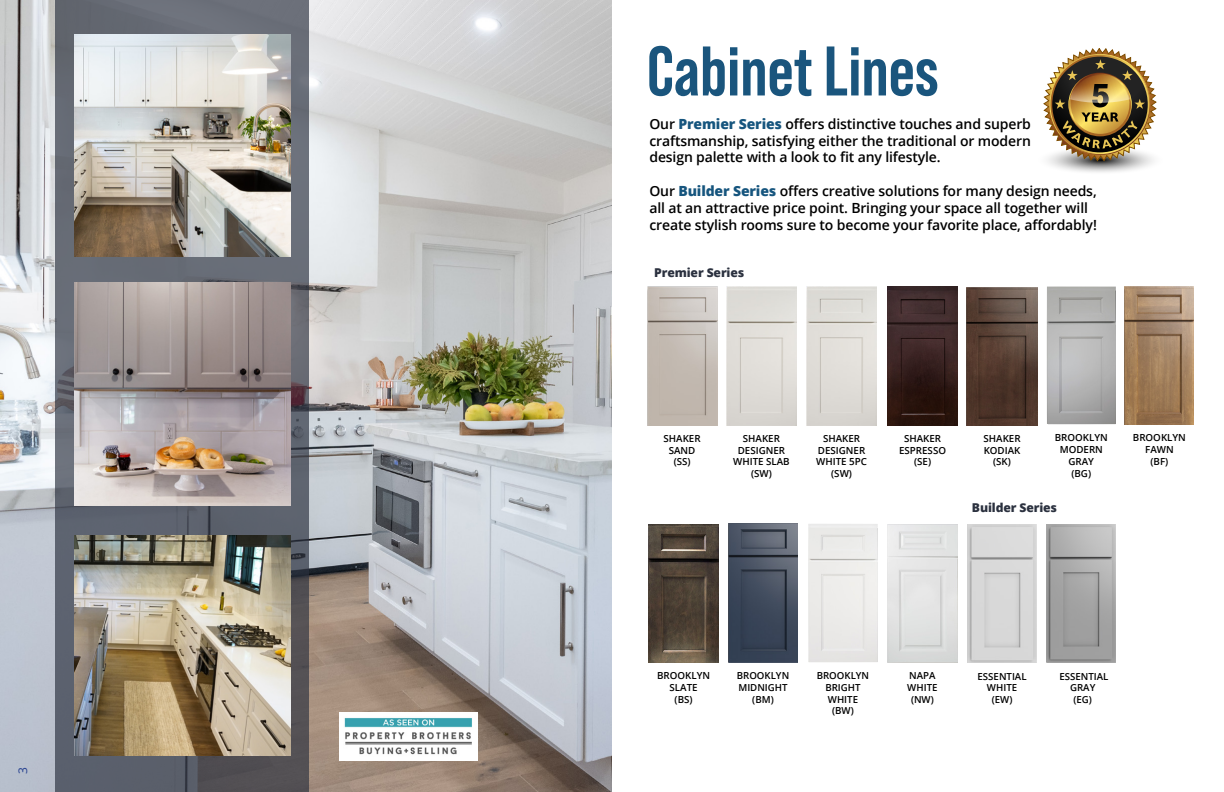
<style>
.page{position:relative;width:1224px;height:792px;background:#fff}
.page>*{position:absolute;margin:0;border:0;box-sizing:border-box;transform-origin:0 0}
.t1{font:700 70px "Bebas Neue Pro";color:#1a557d}
.t2{font:600 14px/16.8px "Open Sans";letter-spacing:-.01em;color:#000;text-align:justify}
.t3{font:800 12.2px "Open Sans";letter-spacing:-.01em;color:#2b313f}
.t4{font:12px "Open Sans";color:#25408f}
.t5{font:600 9.8px/11.7px "Open Sans";color:#000;text-align:center}
.t6{font:600 9.7px/11.6px "Open Sans";color:#000;text-align:center}
.s1{font-weight:800;color:#16557e}
</style>
<div class="page">
<img style="left:0;top:0;width:612px;height:792px">
<img style="left:888px;top:287px;width:70px;height:138px">
<img style="left:727px;top:287px;width:69px;height:138px">
<img style="left:807px;top:287px;width:70px;height:138px">
<img style="left:647px;top:287px;width:70px;height:138px">
<img style="left:648px;top:524px;width:71px;height:138px">
<img style="left:1047px;top:286px;width:69px;height:138px">
<img style="left:1125px;top:286px;width:68px;height:138px">
<img style="left:967px;top:287px;width:70px;height:139px">
<div style="left:808px;top:524px;width:70px;height:138px;background:#ebebe9"></div>
<img style="left:728px;top:524px;width:70px;height:138px">
<img style="left:887px;top:524px;width:71px;height:138px">
<svg style="left:55px;top:0;width:254px;height:792px;fill:#606470"></svg>
<img style="left:74px;top:536px;width:216px;height:220px">
<img style="left:74px;top:282px;width:216px;height:223px">
<img style="left:74px;top:35px;width:216px;height:221px">
<img style="left:340px;top:713px;width:137px;height:48px">
<svg style="left:1043px;top:48px;width:114px;height:124px"></svg>
<img style="left:1047px;top:524px;width:69px;height:138px">
<img style="left:967px;top:524px;width:69px;height:138px">
<p class="t4" style="left:15px;top:774px;width:8px;rotate:-90deg">3</p>
<h1 class="t1" style="left:647px;top:31px;width:293px">Cabinet Lines</h1>
<p class="t2" style="left:649px;top:115px;width:383px">Our <span class="s1">Premier Series</span> offers distinctive touches and superb craftsmanship, satisfying either the traditional or modern design palette with a look to fit any lifestyle.</p>
<p class="t2" style="left:649px;top:182px;width:449px;text-align:left">Our <span class="s1">Builder Series</span> offers creative solutions for many design needs, all at an attractive price point. Bringing your space all together will create stylish rooms sure to become your favorite place, affordably!</p>
<p class="t3" style="left:654px;top:263px;width:92px">Premier Series</p>
<p class="t5" style="left:664px;top:432px;width:39px">SHAKER<br>SAND (SS)</p>
<p class="t5" style="left:733px;top:432px;width:58px">SHAKER<br>DESIGNER<br>WHITE SLAB (SW)</p>
<p class="t5" style="left:816px;top:432px;width:52px">SHAKER<br>DESIGNER<br>WHITE 5PC (SW)</p>
<p class="t5" style="left:899px;top:432px;width:48px">SHAKER<br>ESPRESSO (SE)</p>
<p class="t5" style="left:984px;top:432px;width:39px">SHAKER<br>KODIAK (SK)</p>
<p class="t5" style="left:1055px;top:432px;width:55px">BROOKLYN<br>MODERN<br>GRAY<br>(BG)</p>
<p class="t5" style="left:1133px;top:432px;width:55px">BROOKLYN<br>FAWN<br>(BF)</p>
<p class="t3" style="left:972px;top:499px;width:87px">Builder Series</p>
<p class="t5" style="left:657px;top:670px;width:55px">BROOKLYN<br>SLATE<br>(BS)</p>
<p class="t6" style="left:737px;top:670px;width:54px">BROOKLYN<br>MIDNIGHT (BM)</p>
<p class="t6" style="left:907px;top:670px;width:32px">NAPA<br>WHITE (NW)</p>
<p class="t6" style="left:978px;top:670px;width:51px">ESSENTIAL<br>WHITE (EW)</p>
<p class="t6" style="left:1059px;top:670px;width:51px">ESSENTIAL<br>GRAY<br>(EG)</p>
<p class="t6" style="left:817px;top:670px;width:54px">BROOKLYN<br>BRIGHT<br>WHITE (BW)</p>
</div>
